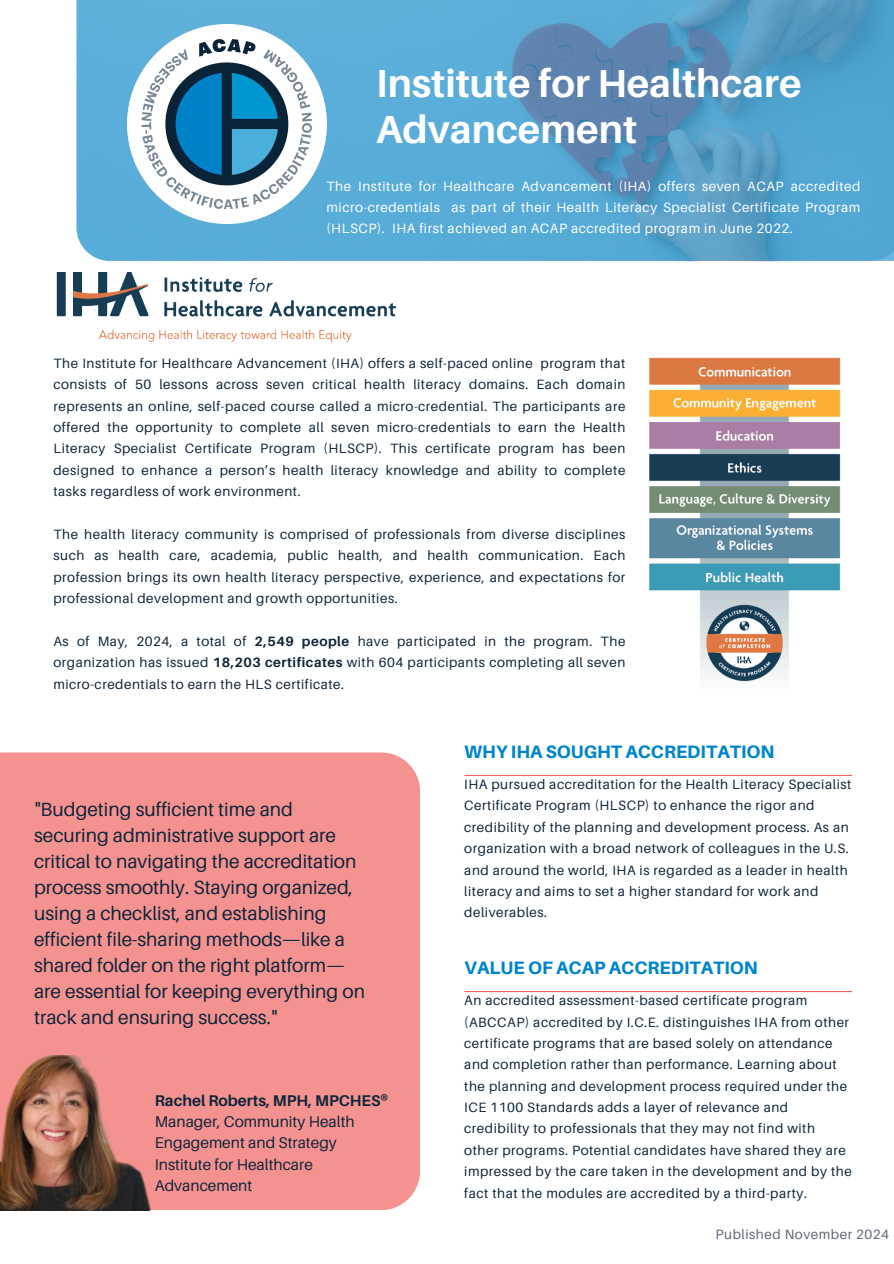
<style>
.page{position:relative;width:894px;height:1264px;background:#fff}
.page>*{position:absolute;margin:0;border:0;box-sizing:border-box;transform-origin:0 0}
.t1{font:700 39px/46.2px "Aileron";color:#fff}
.t2{font:19.05px/26px "Aileron";color:#0e253a}
.t3{font:800 18px "Aileron";color:#0085ca}
.t4{font:15.6px/21.3px "Aileron";color:#0e253a}
.t5{font:13.5px/21.3px "Aileron";letter-spacing:.04em;color:#0e253a;text-align:justify}
.t6{font:13.5px/21.3px "Aileron";letter-spacing:.04em;color:#fff;text-align:justify}
.t7{font:13.5px "Aileron";letter-spacing:.04em;color:#5d6979}
.s1{font-weight:700}
</style>
<div class="page">
<hr style="left:464px;top:775px;width:387px;height:1px;background:#f06360">
<svg style="left:76px;top:0;width:817px;height:261px;background:#58a3ce"></svg>
<img style="left:127px;top:24px;width:199px;height:199px">
<img style="left:56px;top:272px;width:341px;height:71px">
<img style="left:649px;top:357px;width:192px;height:325px">
<div style="left:0;top:752px;width:420px;height:457px;background:#f49290"></div>
<img style="left:0;top:1055px;width:161px;height:155px">
<hr style="left:464px;top:991px;width:387px;height:1px;background:#f06360">
<p class="t1" style="left:376px;top:59px;width:427px">Institute for Healthcare<br>Advancement</p>
<h3 class="t6" style="left:326px;top:175px;width:535px">The Institute for Healthcare Advancement (IHA) offers seven ACAP accredited micro-credentials as part of their Health Literacy Specialist Certificate Program (HLSCP). IHA first achieved an ACAP accredited program in June 2022.</h3>
<p class="t5" style="left:53px;top:352px;width:573px">The Institute for Healthcare Advancement (IHA) offers a self-paced online program that consists of 50 lessons across seven critical health literacy domains. Each domain represents an online, self-paced course called a micro-credential. The participants are offered the opportunity to complete all seven micro-credentials to earn the Health Literacy Specialist Certificate Program (HLSCP). This certificate program has been designed to enhance a person’s health literacy knowledge and ability to complete tasks regardless of work environment.</p>
<p class="t5" style="left:53px;top:523px;width:573px">The health literacy community is comprised of professionals from diverse disciplines such as health care, academia, public health, and health communication. Each profession brings its own health literacy perspective, experience, and expectations for professional development and growth opportunities.</p>
<p class="t5" style="left:53px;top:630px;width:573px">As of May, 2024, a total of <span class="s1">2,549 people</span> have participated in the program. The organization has issued <span class="s1">18,203 certificates</span> with 604 participants completing all seven micro-credentials to earn the HLS certificate.</p>
<h4 class="t2" style="left:34px;top:796px;width:332px">"Budgeting sufficient time and securing administrative support are critical to navigating the accreditation process smoothly. Staying organized, using a checklist, and establishing efficient file-sharing methods—like a shared folder on the right platform— are essential for keeping everything on track and ensuring success."</h4>
<h2 class="t4" style="left:155px;top:1089px;width:235px"><span class="s1">Rachel Roberts, MPH, MPCHES®<br></span>Manager, Community Health<br>Engagement and Strategy<br>Institute for Healthcare<br>Advancement</h2>
<p class="t3" style="left:464px;top:740px;width:311px">WHY IHA SOUGHT ACCREDITATION</p>
<p class="t5" style="left:464px;top:773px;width:388px;text-align:left">IHA pursued accreditation for the Health Literacy Specialist Certificate Program (HLSCP) to enhance the rigor and credibility of the planning and development process. As an organization with a broad network of colleagues in the U.S. and around the world, IHA is regarded as a leader in health literacy and aims to set a higher standard for work and deliverables.</p>
<h2 class="t3" style="left:464px;top:956px;width:295px">VALUE OF ACAP ACCREDITATION</h2>
<p class="t5" style="left:464px;top:989px;width:389px;text-align:left">An accredited assessment-based certificate program (ABCCAP) accredited by I.C.E. distinguishes IHA from other certificate programs that are based solely on attendance and completion rather than performance. Learning about the planning and development process required under the ICE 1100 Standards adds a layer of relevance and credibility to professionals that they may not find with other programs. Potential candidates have shared they are impressed by the care taken in the development and by the fact that the modules are accredited by a third-party.</p>
<p class="t7" style="left:715px;top:1225px;width:175px">Published November 2024</p>
</div>
